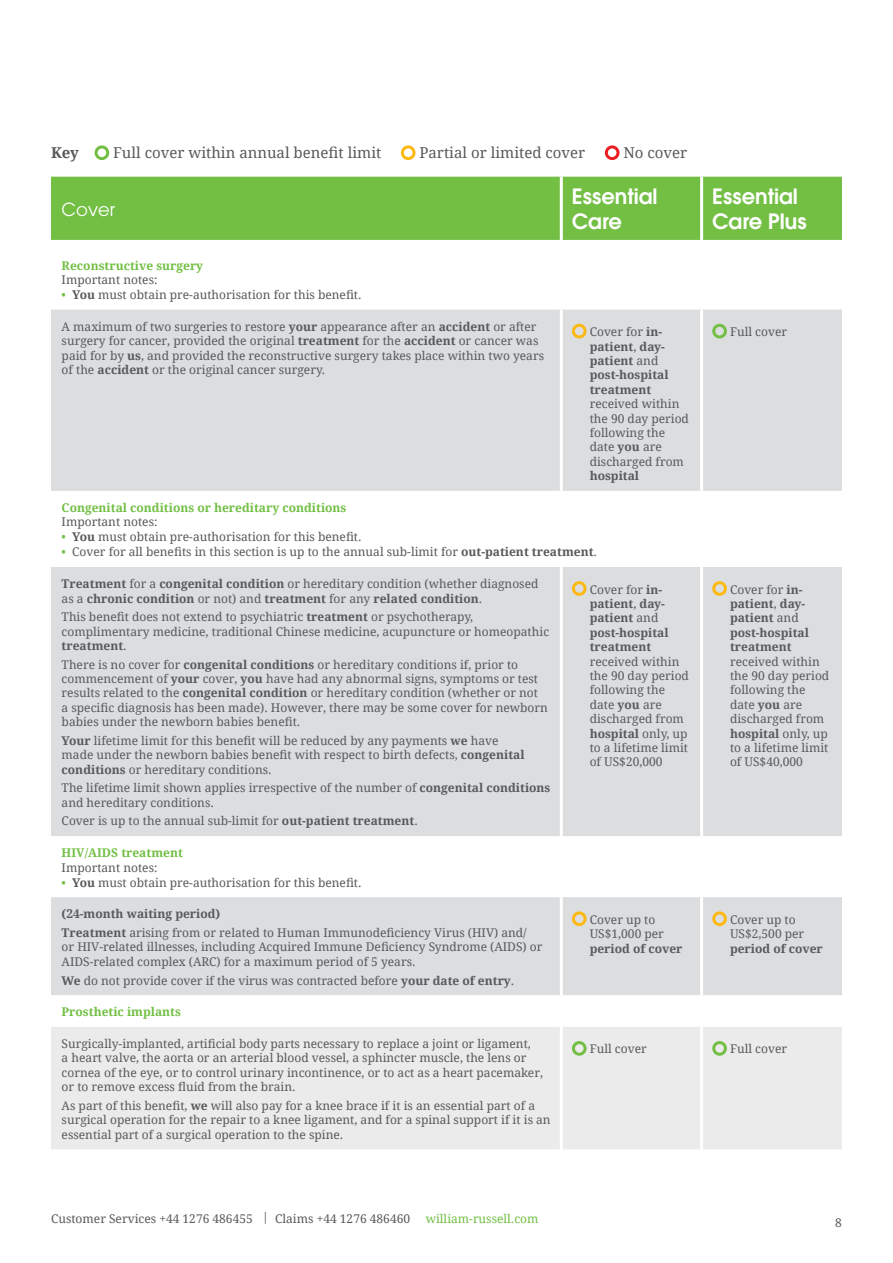
<style>
.page{position:relative;width:893px;height:1263px;background:#fff}
.page>*{position:absolute;margin:0;border:0;box-sizing:border-box;transform-origin:0 0}
.t1{font:600 21px/25.2px "ITC Avant Garde Pro";color:#fff}
.t2{font:18px "ITC Avant Garde Pro";color:#fff}
.t3{font:15px "Droid Serif";color:#58595b}
.t4{font:700 15px "Droid Serif";color:#58595b}
.t5{font:12px/14.4px "Droid Serif";color:#58595b}
.t6{font:700 12px/14.4px "Droid Serif";color:#58595b}
.t7{font:700 12px "Droid Serif";color:#72bf44}
.t8{font:12px "Droid Serif";color:#72bf44}
.s1{color:#72bf44}
.s2{font-weight:700}
.s3{font-weight:400}
</style>
<div class="page">
<div style="left:51px;top:177px;width:791px;height:63px;background:#72bf44"></div>
<svg style="left:51px;top:310px;width:791px;height:685px;fill:#dcddde"></svg>
<div style="left:51px;top:1027px;width:791px;height:122px;background:#ebebec"></div>
<hr style="left:560px;top:177px;width:3px;height:63px;background:#fff">
<hr style="left:560px;top:310px;width:3px;height:181px;background:#fff">
<hr style="left:560px;top:567px;width:3px;height:269px;background:#fff">
<hr style="left:560px;top:897px;width:3px;height:98px;background:#fff">
<hr style="left:560px;top:1027px;width:3px;height:122px;background:#fff">
<hr style="left:700px;top:177px;width:3px;height:63px;background:#fff">
<hr style="left:700px;top:310px;width:3px;height:181px;background:#fff">
<hr style="left:700px;top:567px;width:3px;height:269px;background:#fff">
<hr style="left:700px;top:897px;width:3px;height:98px;background:#fff">
<hr style="left:700px;top:1027px;width:3px;height:122px;background:#fff">
<div style="left:572px;top:324px;width:15px;height:14px;border:3px solid #fdb913;border-radius:50%"></div>
<div style="left:712px;top:324px;width:15px;height:14px;border:3px solid #72bf44;border-radius:50%"></div>
<div style="left:572px;top:581px;width:15px;height:15px;border:3px solid #fdb913;border-radius:50%"></div>
<div style="left:712px;top:581px;width:15px;height:15px;border:3px solid #fdb913;border-radius:50%"></div>
<div style="left:572px;top:911px;width:15px;height:15px;border:3px solid #fdb913;border-radius:50%"></div>
<div style="left:712px;top:911px;width:15px;height:15px;border:3px solid #fdb913;border-radius:50%"></div>
<div style="left:572px;top:1041px;width:15px;height:15px;border:3px solid #72bf44;border-radius:50%"></div>
<div style="left:712px;top:1041px;width:15px;height:15px;border:3px solid #72bf44;border-radius:50%"></div>
<div style="left:95px;top:145px;width:14px;height:15px;border:3px solid #72bf44;border-radius:50%"></div>
<div style="left:401px;top:145px;width:15px;height:15px;border:3px solid #fdb913;border-radius:50%"></div>
<div style="left:605px;top:145px;width:14px;height:15px;border:3px solid #ed1d24;border-radius:50%"></div>
<p class="t4" style="left:51px;top:142px;width:29px">Key</p>
<p class="t3" style="left:113px;top:142px;width:270px">Full cover within annual benefit limit</p>
<p class="t3" style="left:419px;top:142px;width:167px">Partial or limited cover</p>
<p class="t3" style="left:623px;top:142px;width:65px">No cover</p>
<h2 class="t2" style="left:62px;top:198px;width:55px">Cover</h2>
<h1 class="t1" style="left:572px;top:183px;width:87px">Essential<br>Care</h1>
<h1 class="t1" style="left:712px;top:183px;width:96px">Essential<br>Care Plus</h1>
<p class="t7" style="left:62px;top:257px;width:143px">Reconstructive surgery</p>
<p class="t5" style="left:62px;top:272px;width:97px">Important notes:</p>
<p class="t5" style="left:62px;top:287px;width:301px"><span class="s1">•</span> <span class="s2">You</span> must obtain pre-authorisation for this benefit.</p>
<p class="t5" style="left:62px;top:319px;width:484px">A maximum of two surgeries to restore <span class="s2">your</span> appearance after an <span class="s2">accident</span> or after surgery for cancer, provided the original <span class="s2">treatment</span> for the <span class="s2">accident</span> or cancer was paid for by <span class="s2">us</span>, and provided the reconstructive surgery takes place within two years of the <span class="s2">accident</span> or the original cancer surgery.</p>
<p class="t6" style="left:590px;top:324px;width:80px"><span class="s3">Cover for</span> in&shy;patient<span class="s3">,</span> day&shy;patient <span class="s3">and </span>post-hospital treatment</p>
<p class="t5" style="left:590px;top:396px;width:101px">received within the 90 day period following the date <span class="s2">you</span> are discharged from</p>
<p class="t6" style="left:590px;top:468px;width:51px">hospital</p>
<p class="t7" style="left:62px;top:499px;width:286px">Congenital conditions or hereditary conditions</p>
<p class="t5" style="left:62px;top:515px;width:97px">Important notes:</p>
<p class="t5" style="left:62px;top:530px;width:301px"><span class="s1">•</span> <span class="s2">You</span> must obtain pre-authorisation for this benefit.</p>
<p class="t5" style="left:62px;top:545px;width:537px"><span class="s1">•</span> Cover for all benefits in this section is up to the annual sub-limit for <span class="s2">out-patient treatment</span>.</p>
<p class="t6" style="left:62px;top:576px;width:478px">Treatment <span class="s3">for a</span> congenital condition <span class="s3">or hereditary condition (whether diagnosed as a</span> chronic condition <span class="s3">or not) and</span> treatment <span class="s3">for any</span> related condition<span class="s3">.</span></p>
<p class="t5" style="left:62px;top:609px;width:489px">This benefit does not extend to psychiatric <span class="s2">treatment</span> or psychotherapy, complimentary medicine, traditional Chinese medicine, acupuncture or homeopathic <span class="s2">treatment</span>.</p>
<p class="t5" style="left:62px;top:657px;width:488px">There is no cover for <span class="s2">congenital conditions</span> or hereditary conditions if, prior to commencement of <span class="s2">your</span> cover, <span class="s2">you</span> have had any abnormal signs, symptoms or test results related to the <span class="s2">congenital condition</span> or hereditary condition (whether or not<br>a specific diagnosis has been made). However, there may be some cover for newborn babies under the newborn babies benefit.</p>
<p class="t5" style="left:62px;top:733px;width:464px"><span class="s2">Your</span> lifetime limit for this benefit will be reduced by any payments <span class="s2">we</span> have made under the newborn babies benefit with respect to birth defects, <span class="s2">congenital conditions</span> or hereditary conditions.</p>
<p class="t5" style="left:62px;top:780px;width:490px">The lifetime limit shown applies irrespective of the number of <span class="s2">congenital conditions </span>and hereditary conditions.</p>
<p class="t5" style="left:62px;top:814px;width:358px">Cover is up to the annual sub-limit for <span class="s2">out-patient treatment</span>.</p>
<p class="t6" style="left:590px;top:582px;width:80px"><span class="s3">Cover for</span> in&shy;patient<span class="s3">,</span> day&shy;patient <span class="s3">and </span>post-hospital treatment</p>
<p class="t5" style="left:590px;top:654px;width:101px">received within the 90 day period following the date <span class="s2">you</span> are discharged from <span class="s2">hospital</span> only, up to a lifetime limit of US$20,000</p>
<p class="t7" style="left:62px;top:844px;width:123px">HIV/AIDS treatment</p>
<p class="t5" style="left:62px;top:860px;width:97px">Important notes:</p>
<p class="t5" style="left:62px;top:875px;width:301px"><span class="s1">•</span> <span class="s2">You</span> must obtain pre-authorisation for this benefit.</p>
<p class="t5" style="left:62px;top:904px;width:467px;line-height:18.6px"><span class="s2">(24-month waiting period)<br>Treatment</span> arising from or related to Human Immunodeficiency Virus (HIV) and/</p>
<p class="t5" style="left:62px;top:940px;width:482px">or HIV-related illnesses, including Acquired Immune Deficiency Syndrome (AIDS) or<br>AIDS-related complex (ARC) for a maximum period of 5 years.</p>
<p class="t5" style="left:62px;top:973px;width:454px"><span class="s2">We</span> do not provide cover if the virus was contracted before <span class="s2">your date of entry</span>.</p>
<p class="t5" style="left:590px;top:912px;width:76px">Cover up to<br>US$1,000 per</p>
<p class="t6" style="left:590px;top:941px;width:94px">period of cover</p>
<p class="t5" style="left:730px;top:324px;width:59px">Full cover</p>
<p class="t6" style="left:730px;top:582px;width:80px"><span class="s3">Cover for</span> in&shy;patient<span class="s3">,</span> day&shy;patient <span class="s3">and </span>post-hospital treatment</p>
<p class="t5" style="left:730px;top:654px;width:101px">received within the 90 day period following the date <span class="s2">you</span> are discharged from <span class="s2">hospital</span> only, up to a lifetime limit of US$40,000</p>
<p class="t5" style="left:730px;top:912px;width:76px">Cover up to<br>US$2,500 per</p>
<p class="t6" style="left:730px;top:941px;width:94px">period of cover</p>
<p class="t7" style="left:62px;top:1003px;width:121px">Prosthetic implants</p>
<p class="t5" style="left:62px;top:1036px;width:483px">Surgically-implanted, artificial body parts necessary to replace a joint or ligament,<br>a heart valve, the aorta or an arterial blood vessel, a sphincter muscle, the lens or cornea of the eye, or to control urinary incontinence, or to act as a heart pacemaker, or to remove excess fluid from the brain.</p>
<p class="t5" style="left:62px;top:1098px;width:490px">As part of this benefit, <span class="s2">we</span> will also pay for a knee brace if it is an essential part of a surgical operation for the repair to a knee ligament, and for a spinal support if it is an essential part of a surgical operation to the spine.</p>
<p class="t5" style="left:51px;top:1211px;width:361px">Customer Services +44 1276 486455 | Claims +44 1276 486460</p>
<p class="t8" style="left:426px;top:1210px;width:114px">william-russell.com</p>
<p class="t5" style="left:590px;top:1042px;width:59px">Full cover</p>
<p class="t5" style="left:730px;top:1042px;width:59px">Full cover</p>
<p class="t5" style="left:835px;top:1215px;width:8px">8</p>
</div>
